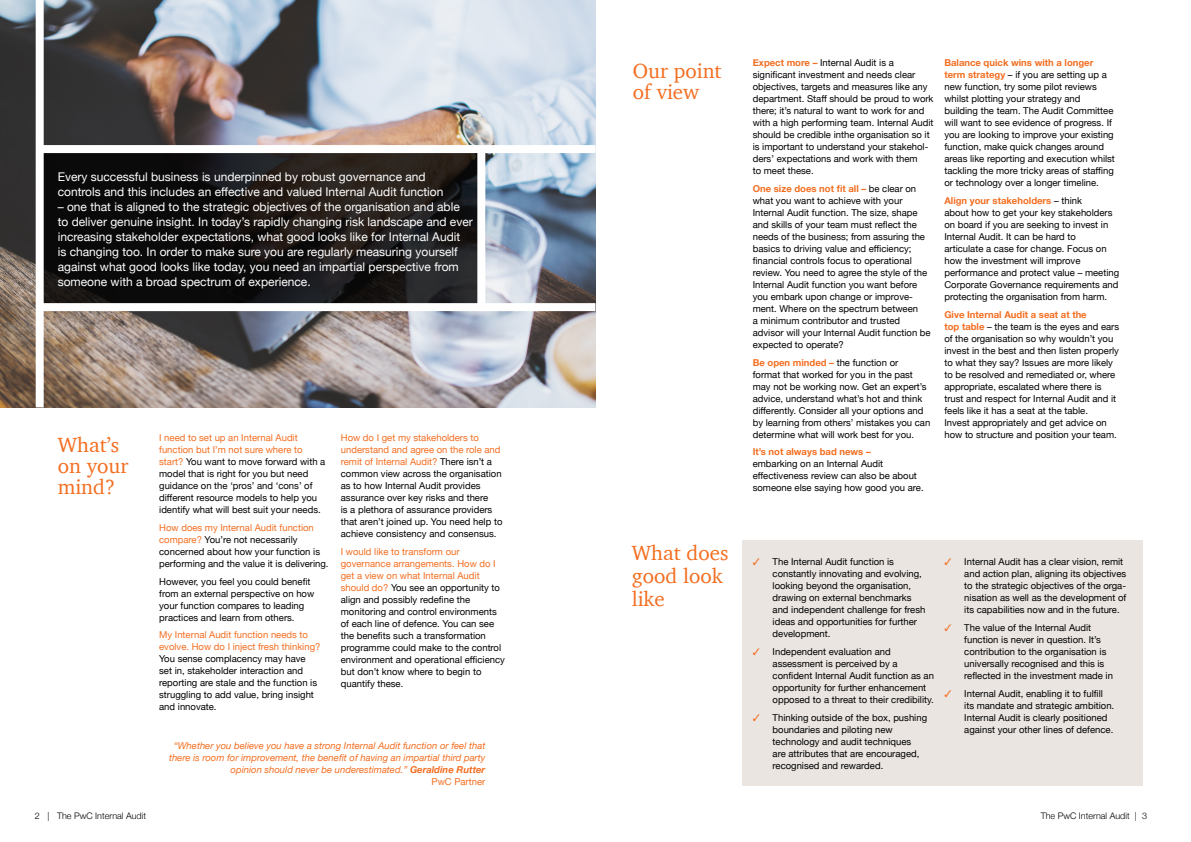
<style>
.page{position:relative;width:1191px;height:842px;background:#fff}
.page>*{position:absolute;margin:0;border:0;box-sizing:border-box;transform-origin:0 0}
.t1{font:21px/21px "Charter";color:#f36e21}
.t2{font:12px/15px "Helvetica Neue";color:#fff}
.t3{font:9.5px/12px "Helvetica Neue";color:#000}
.t4{font:italic 9.5px/12px "Helvetica Neue";color:#f36e21;text-align:right}
.t5{font:9.5px/12px "Helvetica Neue";color:#f36e21}
.t6{font:700 9.5px "Helvetica Neue";color:#f36e21}
.t7{font:300 9px "Helvetica Neue";color:#000}
.s1{color:#f36e21}
.s2{font-weight:700}
.s3{font-style:normal}
.s4{font-weight:700;color:#f36e21}
</style>
<div class="page">
<img style="left:0;top:0;width:595px;height:407px">
<svg style="left:44px;top:153px;width:433px;height:150px;background:#161414"></svg>
<div style="left:743px;top:540px;width:400px;height:245px;background:#eae5e1"></div>
<div style="left:40px;top:145px;width:555px;height:8px;background:#fff"></div>
<div style="left:40px;top:303px;width:555px;height:8px;background:#fff"></div>
<div style="left:36px;top:0;width:8px;height:407px;background:#fff"></div>
<div style="left:477px;top:149px;width:8px;height:162px;background:#fff"></div>
<p class="t2" style="left:58px;top:170px;width:387px">Every successful business is underpinned by robust governance and controls and this includes an effective and valued Internal Audit function</p>
<p class="t2" style="left:58px;top:200px;width:416px">– one that is aligned to the strategic objectives of the organisation and able to deliver genuine insight. In today’s rapidly changing risk landscape and ever increasing stakeholder expectations, what good looks like for Internal Audit<br>is changing too. In order to make sure you are regularly measuring yourself against what good looks like today, you need an impartial perspective from someone with a broad spectrum of experience.</p>
<h1 class="t1" style="left:58px;top:434px;width:72px">What’s on your mind?</h1>
<p class="t3" style="left:159px;top:433px;width:168px"><span class="s1">I need to set up an Internal Audit function but I’m not sure where to start?</span> You want to move forward with a model that is right for you but need guidance on the ‘pros’ and ‘cons’ of different resource models to help you identify what will best suit your needs.</p>
<p class="t3" style="left:159px;top:522px;width:171px"><span class="s1">How does my Internal Audit function compare?</span> You’re not necessarily concerned about how your function is performing and the value it is delivering.</p>
<p class="t3" style="left:159px;top:576px;width:157px">However, you feel you could benefit from an external perspective on how your function compares to leading practices and learn from others.</p>
<p class="t5" style="left:159px;top:630px;width:163px">My Internal Audit function needs to evolve. How do I inject fresh thinking?</p>
<p class="t3" style="left:159px;top:654px;width:159px">You sense complacency may have set in, stakeholder interaction and reporting are stale and the function is struggling to add value, bring insight and innovate.</p>
<p class="t3" style="left:341px;top:433px;width:163px"><span class="s1">How do I get my stakeholders to understand and agree on the role and remit of Internal Audit?</span> There isn’t a common view across the organisation as to how Internal Audit provides assurance over key risks and there<br>is a plethora of assurance providers that aren’t joined up. You need help to achieve consistency and consensus.</p>
<p class="t3" style="left:341px;top:546px;width:166px"><span class="s1">I would like to transform our governance arrangements. How do I get a view on what Internal Audit should do?</span> You see an opportunity to align and possibly redefine the monitoring and control environments of each line of defence. You can see the benefits such a transformation programme could make to the control environment and operational efficiency but don’t know where to begin to quantify these.</p>
<p class="t4" style="left:169px;top:740px;width:318px">“Whether you believe you have a strong Internal Audit function or feel that there is room for improvement, the benefit of having an impartial third party opinion should never be underestimated.” <span class="s2">Geraldine Rutter<br></span><span class="s3">PwC Partner</span></p>
<h1 class="t1" style="left:633px;top:60px;width:90px">Our point of view</h1>
<p class="t3" style="left:752px;top:57px;width:182px"><span class="s4">Expect more –</span> Internal Audit is a significant investment and needs clear objectives, targets and measures like any department. Staff should be proud to work there; it’s natural to want to work for and with a high performing team. Internal Audit should be credible inthe organisation so it is important to understand your stakehol&shy;ders’ expectations and work with them<br>to meet these.</p>
<p class="t3" style="left:752px;top:183px;width:179px"><span class="s4">One size does not fit all –</span> be clear on what you want to achieve with your Internal Audit function. The size, shape and skills of your team must reflect the needs of the business; from assuring the basics to driving value and efficiency; financial controls focus to operational review. You need to agree the style of the Internal Audit function you want before you embark upon change or improve&shy;ment. Where on the spectrum between<br>a minimum contributor and trusted advisor will your Internal Audit function be expected to operate?</p>
<p class="t3" style="left:752px;top:357px;width:179px"><span class="s4">Be open minded –</span> the function or<br>format that worked for you in the past may not be working now. Get an expert’s advice, understand what’s hot and think differently. Consider all your options and by learning from others’ mistakes you can determine what will work best for you.</p>
<p class="t6" style="left:752px;top:444px;width:120px">It’s not always bad news –</p>
<p class="t3" style="left:752px;top:458px;width:172px">embarking on an Internal Audit effectiveness review can also be about someone else saying how good you are.</p>
<p class="t3" style="left:944px;top:57px;width:172px"><span class="s4">Balance quick wins with a longer term strategy</span> – if you are setting up a new function, try some pilot reviews whilst plotting your strategy and building the team. The Audit Committee will want to see evidence of progress. If you are looking to improve your existing function, make quick changes around areas like reporting and execution whilst tackling the more tricky areas of staffing or technology over a longer timeline.</p>
<p class="t3" style="left:944px;top:195px;width:176px"><span class="s4">Align your stakeholders</span> – think<br>about how to get your key stakeholders on board if you are seeking to invest in Internal Audit. It can be hard to<br>articulate a case for change. Focus on how the investment will improve performance and protect value – meeting Corporate Governance requirements and protecting the organisation from harm.</p>
<p class="t3" style="left:944px;top:309px;width:176px"><span class="s4">Give Internal Audit a seat at the<br>top table</span> – the team is the eyes and ears of the organisation so why wouldn’t you invest in the best and then listen properly to what they say? Issues are more likely to be resolved and remediated or, where appropriate, escalated where there is trust and respect for Internal Audit and it feels like it has a seat at the table.<br>Invest appropriately and get advice on how to structure and position your team.</p>
<h1 class="t1" style="left:632px;top:541px;width:98px;line-height:23px">What does good look like</h1>
<p class="t3" style="left:772px;top:557px;width:154px;text-indent:-20px"><span class="s1">✓</span> The Internal Audit function is constantly innovating and evolving, looking beyond the organisation, drawing on external benchmarks and independent challenge for fresh ideas and opportunities for further development.</p>
<p class="t3" style="left:772px;top:646px;width:163px;text-indent:-20px"><span class="s1">✓</span> Independent evaluation and assessment is perceived by a confident Internal Audit function as an opportunity for further enhancement opposed to a threat to their credibility.</p>
<p class="t3" style="left:772px;top:712px;width:156px;text-indent:-20px"><span class="s1">✓</span> Thinking outside of the box, pushing boundaries and piloting new technology and audit techniques<br>are attributes that are encouraged, recognised and rewarded.</p>
<p class="t3" style="left:964px;top:556px;width:164px;text-indent:-20px"><span class="s1">✓</span> Internal Audit has a clear vision, remit and action plan, aligning its objectives to the strategic objectives of the orga&shy;nisation as well as the development of its capabilities now and in the future.</p>
<p class="t3" style="left:964px;top:622px;width:150px;text-indent:-20px"><span class="s1">✓</span> The value of the Internal Audit function is never in question. It’s contribution to the organisation is universally recognised and this is reflected in the investment made in</p>
<p class="t3" style="left:964px;top:688px;width:151px;text-indent:-20px"><span class="s1">✓</span> Internal Audit, enabling it to fulfill its mandate and strategic ambition.<br>Internal Audit is clearly positioned against your other lines of defence.</p>
<p class="t7" style="left:35px;top:808px;width:113px">2 | The PwC Internal Audit</p>
<p class="t7" style="left:1040px;top:809px;width:108px">The PwC Internal Audit | 3</p>
</div>
